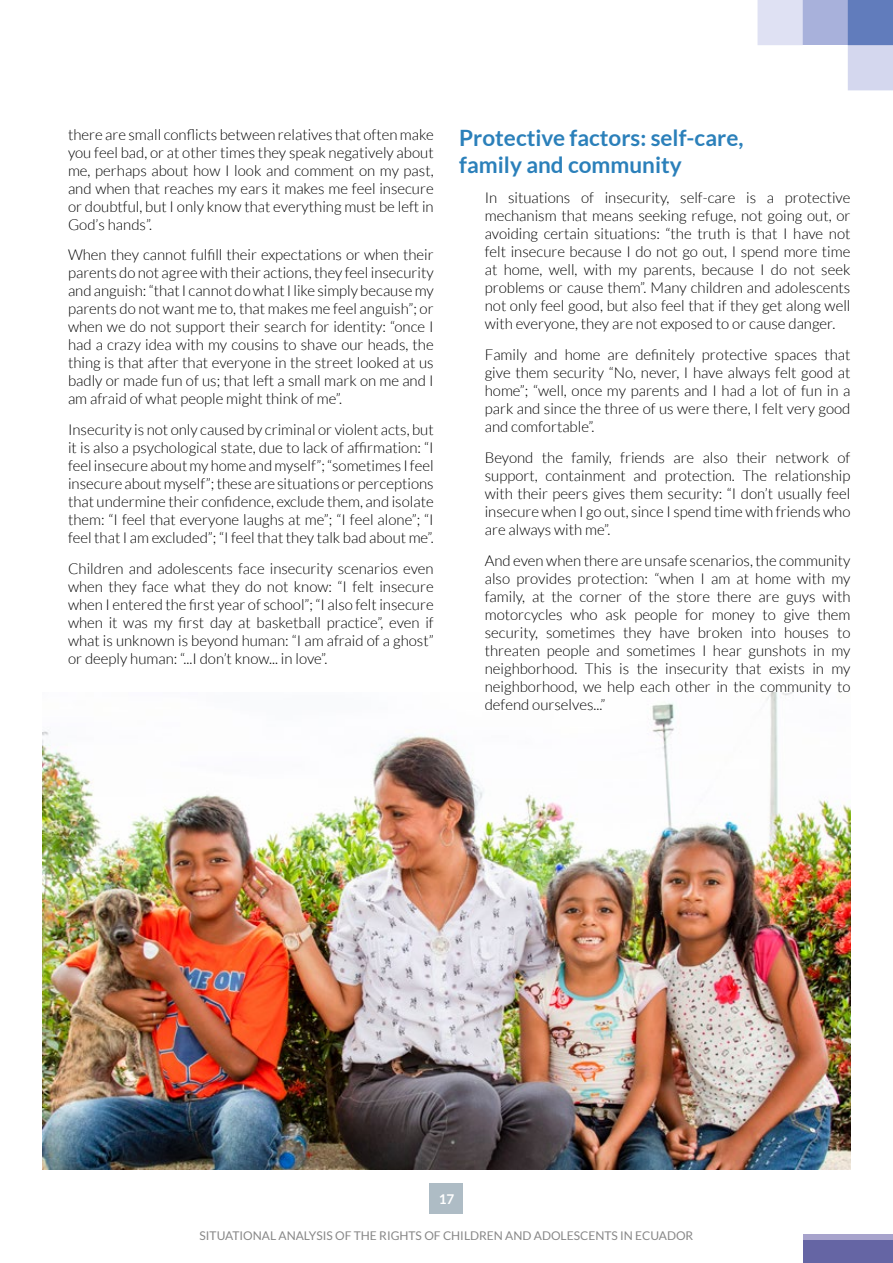
<style>
.page{position:relative;width:893px;height:1263px;background:#fff}
.page>*{position:absolute;margin:0;border:0;box-sizing:border-box;transform-origin:0 0}
.t1{font:700 22.5px/27px "Lato";color:#2b80ba}
.t2{font:300 15px/18px "Lato";color:#000;text-align:justify}
.t3{font:700 13.5px "Lato";color:#fff}
.t4{font:12px "Lato";color:#878787}
</style>
<div class="page">
<div style="left:803px;top:0;width:45px;height:45px;background:#a8b1db"></div>
<svg style="left:848px;top:0;width:45px;height:90px;background:#9aa9d4"></svg>
<div style="left:757px;top:0;width:46px;height:45px;background:#dfe1f3"></div>
<div style="left:803px;top:1240px;width:90px;height:23px;background:#6565a4"></div>
<div style="left:803px;top:1235px;width:90px;height:5px;background:#a7a3cc"></div>
<div style="left:430px;top:1183px;width:33px;height:31px;background:#aebcc5"></div>
<img style="left:43px;top:693px;width:807px;height:476px">
<p class="t2" style="left:68px;top:125px;width:367px">there are small conflicts between relatives that often make you feel bad, or at other times they speak negatively about me, perhaps about how I look and comment on my past, and when that reaches my ears it makes me feel insecure or doubtful, but I only know that everything must be left in God’s hands”.</p>
<p class="t2" style="left:68px;top:246px;width:367px">When they cannot fulfill their expectations or when their parents do not agree with their actions, they feel insecurity and anguish: “that I cannot do what I like simply because my parents do not want me to, that makes me feel anguish”; or when we do not support their search for identity: “once I had a crazy idea with my cousins to shave our heads, the thing is that after that everyone in the street looked at us badly or made fun of us; that left a small mark on me and I am afraid of what people might think of me”.</p>
<p class="t2" style="left:68px;top:421px;width:367px">Insecurity is not only caused by criminal or violent acts, but it is also a psychological state, due to lack of affirmation: “I feel insecure about my home and myself”; “sometimes I feel insecure about myself”; these are situations or perceptions that undermine their confidence, exclude them, and isolate them: “I feel that everyone laughs at me”; “I feel alone”; “I feel that I am excluded”; “I feel that they talk bad about me”.</p>
<p class="t2" style="left:68px;top:560px;width:367px">Children and adolescents face insecurity scenarios even when they face what they do not know: “I felt insecure when I entered the first year of school”; “I also felt insecure when it was my first day at basketball practice”, even if what is unknown is beyond human: “I am afraid of a ghost” or deeply human: “...I don’t know... in love”.</p>
<h1 class="t1" style="left:459px;top:124px;width:286px">Protective factors: self-care, family and community</h1>
<p class="t2" style="left:485px;top:189px;width:367px">In situations of insecurity, self-care is a protective mechanism that means seeking refuge, not going out, or avoiding certain situations: “the truth is that I have not felt insecure because I do not go out, I spend more time at home, well, with my parents, because I do not seek problems or cause them”. Many children and adolescents not only feel good, but also feel that if they get along well with everyone, they are not exposed to or cause danger.</p>
<p class="t2" style="left:485px;top:346px;width:367px">Family and home are definitely protective spaces that give them security “No, never, I have always felt good at home”; “well, once my parents and I had a lot of fun in a park and since the three of us were there, I felt very good and comfortable”.</p>
<p class="t2" style="left:485px;top:449px;width:367px">Beyond the family, friends are also their network of support, containment and protection. The relationship with their peers gives them security: “I don’t usually feel insecure when I go out, since I spend time with friends who are always with me”.</p>
<p class="t2" style="left:485px;top:551px;width:367px">And even when there are unsafe scenarios, the community also provides protection: “when I am at home with my family, at the corner of the store there are guys with motorcycles who ask people for money to give them security, sometimes they have broken into houses to threaten people and sometimes I hear gunshots in my neighborhood. This is the insecurity that exists in my neighborhood, we help each other in the community to defend ourselves...”</p>
<p class="t3" style="left:439px;top:1191px;width:17px">17</p>
<p class="t4" style="left:200px;top:1229px;width:495px">SITUATIONAL ANALYSIS OF THE RIGHTS OF CHILDREN AND ADOLESCENTS IN ECUADOR</p>
</div>
